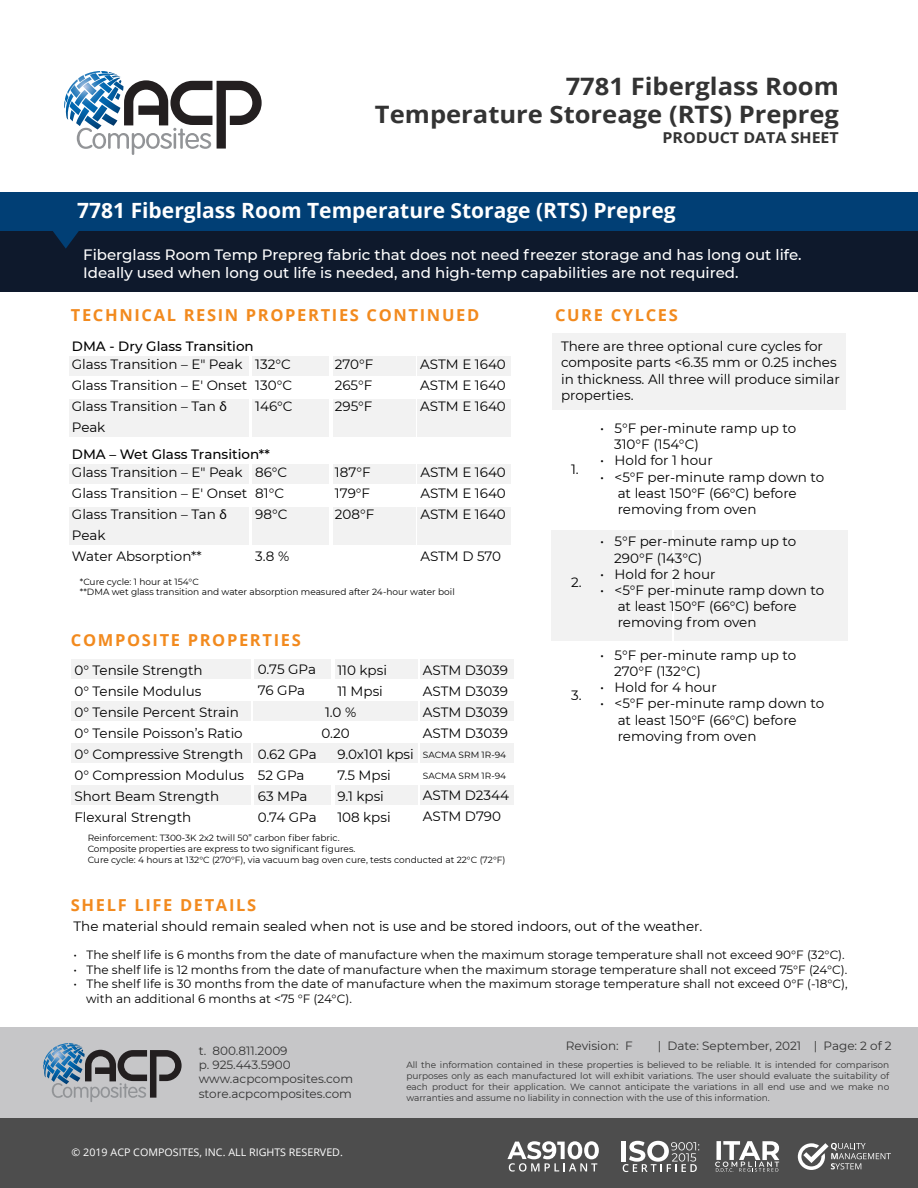
<style>
.page{position:relative;width:918px;height:1188px;background:#fff}
.page>*{position:absolute;margin:0;border:0;box-sizing:border-box;transform-origin:0 0}
.t1{font:700 24px/28.8px "Open Sans";color:#333;text-align:right;scale:1.07 1}
.t2{font:700 21px "Open Sans";color:#fff}
.t3{font:700 16.5px "Open Sans";letter-spacing:.1em;color:#f28a1e}
.t4{font:500 15px/18px "Montserrat";color:#fff}
.t5{font:700 15px "Open Sans";color:#333;scale:1.07 1}
.t6{font:13.5px/21px "Montserrat";color:#000}
.t7{font:500 13.5px "Montserrat";color:#000}
.t8{font:12px/14.4px "Montserrat";color:#000}
.t9{font:12px/14.4px "Montserrat";color:#333}
.t10{font:10.5px "Open Sans";color:#fff}
.t11{font:9px/10.8px "Montserrat";color:#333;text-align:justify}
.t12{font:9px/10.8px "Montserrat";color:#000}
.s1{font-family:"Myriad Pro"}
</style>
<div class="page">
<div style="left:72px;top:659px;width:179px;height:19px;background:#f2f2f2"></div>
<div style="left:254px;top:659px;width:77px;height:19px;background:#f2f2f2"></div>
<div style="left:335px;top:659px;width:83px;height:19px;background:#f2f2f2"></div>
<div style="left:420px;top:659px;width:93px;height:19px;background:#f2f2f2"></div>
<div style="left:72px;top:702px;width:179px;height:19px;background:#f2f2f2"></div>
<div style="left:254px;top:702px;width:163px;height:19px;background:#f2f2f2"></div>
<div style="left:335px;top:702px;width:83px;height:19px;background:#f2f2f2"></div>
<div style="left:420px;top:702px;width:93px;height:19px;background:#f2f2f2"></div>
<div style="left:72px;top:744px;width:179px;height:19px;background:#f2f2f2"></div>
<div style="left:254px;top:744px;width:163px;height:19px;background:#f2f2f2"></div>
<div style="left:335px;top:744px;width:83px;height:19px;background:#f2f2f2"></div>
<div style="left:420px;top:744px;width:93px;height:19px;background:#f2f2f2"></div>
<div style="left:72px;top:786px;width:179px;height:19px;background:#f2f2f2"></div>
<div style="left:254px;top:786px;width:77px;height:19px;background:#f2f2f2"></div>
<div style="left:335px;top:786px;width:83px;height:19px;background:#f2f2f2"></div>
<div style="left:420px;top:786px;width:93px;height:19px;background:#f2f2f2"></div>
<div style="left:552px;top:333px;width:294px;height:77px;background:#f2f2f2"></div>
<div style="left:0;top:231px;width:918px;height:60px;background:#0e192c"></div>
<div style="left:0;top:192px;width:918px;height:39px;background:#013f75"></div>
<svg style="left:53px;top:231px;width:26px;height:18px"></svg>
<svg style="left:64px;top:71px;width:198px;height:84px"></svg>
<div style="left:0;top:1027px;width:918px;height:91px;background:#c6c6c8"></div>
<div style="left:0;top:1118px;width:918px;height:70px;background:#4d4d4d"></div>
<div style="left:621px;top:1141px;width:5px;height:20px;background:#fff"></div>
<svg style="left:623px;top:1141px;width:76px;height:31px"></svg>
<svg style="left:715px;top:1141px;width:64px;height:31px"></svg>
<svg style="left:798px;top:1143px;width:93px;height:27px"></svg>
<svg style="left:43px;top:1043px;width:139px;height:59px"></svg>
<svg style="left:507px;top:1141px;width:92px;height:31px"></svg>
<div style="left:551px;top:530px;width:121px;height:110px;background:#f2f2f2"></div>
<div style="left:674px;top:530px;width:174px;height:110px;background:#f2f2f2"></div>
<div style="left:69px;top:357px;width:180px;height:19px;background:#f2f2f2"></div>
<div style="left:252px;top:357px;width:76px;height:19px;background:#f2f2f2"></div>
<div style="left:69px;top:399px;width:180px;height:37px;background:#f2f2f2"></div>
<div style="left:252px;top:399px;width:76px;height:37px;background:#f2f2f2"></div>
<div style="left:333px;top:357px;width:82px;height:19px;background:#f2f2f2"></div>
<div style="left:333px;top:399px;width:82px;height:37px;background:#f2f2f2"></div>
<div style="left:418px;top:357px;width:93px;height:19px;background:#f2f2f2"></div>
<div style="left:418px;top:399px;width:93px;height:37px;background:#f2f2f2"></div>
<div style="left:69px;top:465px;width:180px;height:19px;background:#f2f2f2"></div>
<div style="left:252px;top:465px;width:76px;height:19px;background:#f2f2f2"></div>
<div style="left:69px;top:507px;width:180px;height:38px;background:#f2f2f2"></div>
<div style="left:252px;top:507px;width:76px;height:38px;background:#f2f2f2"></div>
<div style="left:333px;top:465px;width:82px;height:19px;background:#f2f2f2"></div>
<div style="left:333px;top:507px;width:82px;height:38px;background:#f2f2f2"></div>
<div style="left:418px;top:465px;width:93px;height:19px;background:#f2f2f2"></div>
<div style="left:418px;top:507px;width:93px;height:38px;background:#f2f2f2"></div>
<h1 class="t1" style="left:375px;top:71px;width:435px">7781 Fiberglass Room<br>Temperature Storeage (RTS) Prepreg</h1>
<p class="t5" style="left:663px;top:127px;width:166px">PRODUCT DATA SHEET</p>
<h2 class="t2" style="left:77px;top:196px;width:600px">7781 Fiberglass Room Temperature Storage (RTS) Prepreg</h2>
<p class="t4" style="left:83px;top:245px;width:720px">Fiberglass Room Temp Prepreg fabric that does not need freezer storage and has long out life.<br>Ideally used when long out life is needed, and high-temp capabilities are not required.</p>
<p class="t3" style="left:71px;top:304px;width:410px">TECHNICAL RESIN PROPERTIES CONTINUED</p>
<p class="t3" style="left:555px;top:304px;width:124px">CURE CYLCES</p>
<p class="t6" style="left:561px;top:338px;width:280px;line-height:16.2px">There are three optional cure cycles for composite parts &lt;6.35 mm or 0.25 inches in thickness. All three will produce similar properties.</p>
<p class="t7" style="left:72px;top:337px;width:183px">DMA - Dry Glass Transition</p>
<p class="t6" style="left:72px;top:353px;width:177px">Glass Transition – E" Peak<br>Glass Transition – E' Onset<br>Glass Transition – Tan <span class="s1">δ<br></span>Peak</p>
<p class="t6" style="left:335px;top:353px;width:40px;text-align:justify">270°F 265°F 295°F</p>
<p class="t6" style="left:420px;top:353px;width:87px;text-align:justify">ASTM E 1640<br>ASTM E 1640<br>ASTM E 1640</p>
<p class="t6" style="left:255px;top:353px;width:39px">132°C<br>130°C<br>146°C</p>
<p class="t6" style="left:614px;top:420px;width:184px;line-height:16.2px;text-indent:-14px">• 5°F per-minute ramp up to<br>310°F (154°C)</p>
<p class="t6" style="left:600px;top:450px;width:114px">• Hold for 1 hour</p>
<p class="t6" style="left:618px;top:468px;width:208px;line-height:16.2px;text-indent:-18px">• &lt;5°F per-minute ramp down to at least 150°F (66°C) before removing from oven</p>
<p class="t6" style="left:614px;top:533px;width:184px;line-height:16.2px;text-indent:-14px">• 5°F per-minute ramp up to<br>290°F (143°C)</p>
<p class="t6" style="left:600px;top:563px;width:117px">• Hold for 2 hour</p>
<p class="t6" style="left:618px;top:582px;width:208px;line-height:16.2px;text-indent:-18px">• &lt;5°F per-minute ramp down to at least 150°F (66°C) before removing from oven</p>
<p class="t6" style="left:614px;top:646px;width:184px;line-height:16.2px;text-indent:-14px">• 5°F per-minute ramp up to<br>270°F (132°C)</p>
<p class="t6" style="left:600px;top:676px;width:118px">• Hold for 4 hour</p>
<p class="t6" style="left:618px;top:695px;width:208px;line-height:16.2px;text-indent:-18px">• &lt;5°F per-minute ramp down to at least 150°F (66°C) before removing from oven</p>
<p class="t7" style="left:72px;top:445px;width:200px">DMA – Wet Glass Transition**</p>
<p class="t6" style="left:571px;top:458px;width:9px">1.</p>
<p class="t6" style="left:72px;top:461px;width:177px">Glass Transition – E" Peak<br>Glass Transition – E' Onset<br>Glass Transition – Tan <span class="s1">δ<br></span>Peak<br>Water Absorption**</p>
<p class="t6" style="left:335px;top:461px;width:41px">187°F<br>179°F<br>208°F</p>
<p class="t6" style="left:420px;top:461px;width:87px;text-align:justify">ASTM E 1640<br>ASTM E 1640<br>ASTM E 1640</p>
<p class="t6" style="left:255px;top:461px;width:34px">86°C<br>81°C<br>98°C</p>
<p class="t6" style="left:255px;top:545px;width:35px">3.8 %</p>
<p class="t6" style="left:420px;top:545px;width:82px">ASTM D 570</p>
<p class="t6" style="left:571px;top:571px;width:12px">2.</p>
<p class="t12" style="left:80px;top:576px;width:376px">*Cure cycle: 1 hour at 154°C<br>**DMA wet glass transition and water absorption measured after 24-hour water boil</p>
<p class="t3" style="left:71px;top:629px;width:231px">COMPOSITE PROPERTIES</p>
<p class="t6" style="left:258px;top:659px;width:60px">0.75 GPa<br>76 GPa</p>
<p class="t6" style="left:74px;top:659px;width:171px">0° Tensile Strength<br>0° Tensile Modulus<br>0° Tensile Percent Strain<br>0° Tensile Poisson’s Ratio<br>0° Compressive Strength<br>0° Compression Modulus<br>Short Beam Strength<br>Flexural Strength</p>
<p class="t6" style="left:337px;top:659px;width:51px">110 kpsi<br>11 Mpsi</p>
<p class="t6" style="left:423px;top:659px;width:87px;text-align:justify">ASTM D3039<br>ASTM D3039<br>ASTM D3039<br>ASTM D3039</p>
<p class="t12" style="left:423px;top:750px;width:85px">SACMA SRM 1R-94</p>
<p class="t12" style="left:423px;top:771px;width:85px">SACMA SRM 1R-94</p>
<p class="t6" style="left:423px;top:785px;width:88px">ASTM D2344<br>ASTM D790</p>
<p class="t12" style="left:88px;top:832px;width:419px">Reinforcement: T300-3K 2x2 twill 50” carbon fiber fabric.<br>Composite properties are express to two significant figures.<br>Cure cycle: 4 hours at 132°C (270°F), via vacuum bag oven cure, tests conducted at 22°C (72°F)</p>
<p class="t3" style="left:71px;top:893px;width:187px">SHELF LIFE DETAILS</p>
<p class="t6" style="left:74px;top:915px;width:630px">The material should remain sealed when not is use and be stored indoors, out of the weather.</p>
<p class="t8" style="left:74px;top:948px;width:773px">• The shelf life is 6 months from the date of manufacture when the maximum storage temperature shall not exceed 90°F (32°C).</p>
<p class="t8" style="left:74px;top:962px;width:775px">• The shelf life is 12 months from the date of manufacture when the maximum storage temperature shall not exceed 75°F (24°C).</p>
<p class="t8" style="left:86px;top:976px;width:763px;text-indent:-13px">• The shelf life is 30 months from the date of manufacture when the maximum storage temperature shall not exceed 0°F (-18°C), with an additional 6 months at &lt;75 °F (24°C).</p>
<p class="t6" style="left:571px;top:685px;width:12px">3.</p>
<p class="t6" style="left:321px;top:701px;width:36px">1.0 %<br>0.20</p>
<p class="t6" style="left:337px;top:743px;width:78px">9.0x101 kpsi<br>7.5 Mpsi<br>9.1 kpsi<br>108 kpsi</p>
<p class="t6" style="left:258px;top:743px;width:60px">0.62 GPa<br>52 GPa<br>63 MPa<br>0.74 GPa</p>
<p class="t9" style="left:199px;top:1043px;width:156px">t. 800.811.2009<br>p. 925.443.5900 www.acpcomposites.com store.acpcomposites.com</p>
<p class="t10" style="left:72px;top:1145px;width:273px">© 2019 ACP COMPOSITES, INC. ALL RIGHTS RESERVED.</p>
<p class="t9" style="left:566px;top:1038px;width:68px">Revision: F</p>
<p class="t9" style="left:658px;top:1038px;width:236px">| Date: September, 2021 | Page: 2 of 2</p>
<p class="t11" style="left:406px;top:1059px;width:485px">All the information contained in these properties is believed to be reliable. It is intended for comparison purposes only as each manufactured lot will exhibit variations. The user should evaluate the suitability of each product for their application. We cannot anticipate the variations in all end use and we make no warranties and assume no liability in connection with the use of this information.</p>
</div>
